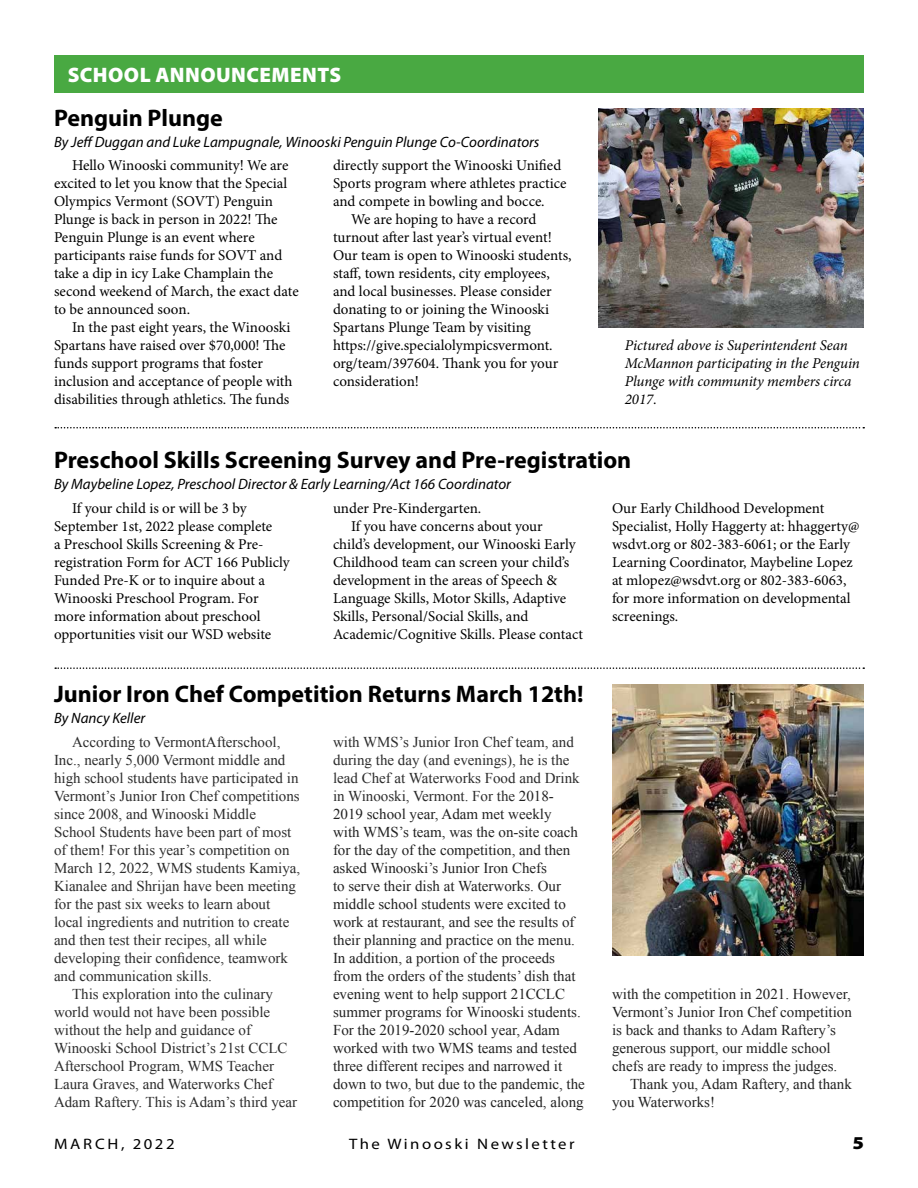
<style>
.page{position:relative;width:918px;height:1188px;background:#fff}
.page>*{position:absolute;margin:0;border:0;box-sizing:border-box;transform-origin:0 0}
.t1{font:700 24px "Myriad Pro";color:#000}
.t2{font:900 21px "Myriad Pro";letter-spacing:.02em;color:#fff}
.t3{font:900 18.15px "Myriad Pro";color:#000;scale:1.11 1}
.t4{font:15.15px "Myriad Pro";letter-spacing:.145em;color:#000;scale:1.11 1}
.t5{font:15px/18px "Minion Pro";color:#000}
.t6{font:15px/18px "Times New Roman";color:#222}
.t7{font:15px/18px "Times New Roman";color:#2d2d2d}
.t8{font:italic 15px "Myriad Pro";color:#000}
.t9{font:italic 15px/18px "Minion Pro";letter-spacing:-.01em;color:#000}
.s1{color:#2d2d2d}
</style>
<div class="page">
<svg style="left:55px;top:427px;width:809px;height:1px"></svg>
<svg style="left:55px;top:667px;width:809px;height:2px"></svg>
<div style="left:54px;top:55px;width:810px;height:38px;background:#49a942"></div>
<img style="left:598px;top:108px;width:266px;height:220px">
<img style="left:612px;top:684px;width:252px;height:271px">
<p class="t2" style="left:68px;top:60px;width:275px">SCHOOL ANNOUNCEMENTS</p>
<h2 class="t1" style="left:54px;top:102px;width:170px">Penguin Plunge</h2>
<p class="t8" style="left:54px;top:133px;width:487px">By Jef Duggan and Luke Lampugnale, Winooski Penguin Plunge Co-Coordinators</p>
<p class="t5" style="left:54px;top:157px;width:246px;text-indent:18px">Hello Winooski community! We are excited to let you know that the Special Olympics Vermont (SOVT) Penguin Plunge is back in person in 2022! Te Penguin Plunge is an event where participants raise funds for SOVT and take a dip in icy Lake Champlain the second weekend of March, the exact date to be announced soon.</p>
<p class="t5" style="left:54px;top:319px;width:240px;text-indent:18px">In the past eight years, the Winooski Spartans have raised over $70,000! Te funds support programs that foster inclusion and acceptance of people with disabilities through athletics. Te funds</p>
<p class="t5" style="left:333px;top:157px;width:235px">directly support the Winooski Unifed<br>Sports program where athletes practice and compete in bowling and bocce.</p>
<p class="t5" style="left:333px;top:211px;width:240px;text-indent:18px">We are hoping to have a record turnout afer last year’s virtual event!<br>Our team is open to Winooski students, staf, town residents, city employees, and local businesses. Please consider donating to or joining the Winooski Spartans Plunge Team by visiting https://give.specialolympicsvermont. org/team/397604. Tank you for your consideration!</p>
<p class="t9" style="left:625px;top:336px;width:237px">Pictured above is Superintendent Sean<br>McMannon participating in the Penguin<br>Plunge with community members circa<br>2017.</p>
<h2 class="t1" style="left:54px;top:445px;width:579px">Preschool Skills Screening Survey and Pre-registration</h2>
<p class="t8" style="left:54px;top:475px;width:459px">By Maybeline Lopez, Preschool Director &amp; Early Learning/Act 166 Coordinator</p>
<p class="t5" style="left:72px;top:499px;width:176px">If your child is or will be 3 by</p>
<p class="t5" style="left:333px;top:499px;width:150px">under Pre-Kindergarten.</p>
<p class="t5" style="left:612px;top:499px;width:214px">Our Early Childhood Development</p>
<p class="t5" style="left:54px;top:517px;width:220px">September 1st, 2022 please complete</p>
<p class="t5" style="left:351px;top:517px;width:193px">If you have concerns about your</p>
<p class="t5" style="left:612px;top:517px;width:249px">Specialist, Holly Haggerty at: hhaggerty@</p>
<p class="t5" style="left:54px;top:535px;width:211px">a Preschool Skills Screening &amp; Pre-</p>
<p class="t5" style="left:333px;top:535px;width:244px">child’s development, our Winooski Early</p>
<p class="t5" style="left:612px;top:535px;width:240px">wsdvt.org or 802-383-6061; or the Early</p>
<p class="t5" style="left:54px;top:553px;width:237px">registration Form for ACT 166 Publicly</p>
<p class="t5" style="left:333px;top:553px;width:238px">Childhood team can screen your child’s</p>
<p class="t5" style="left:612px;top:553px;width:242px">Learning Coordinator, Maybeline Lopez</p>
<p class="t5" style="left:54px;top:571px;width:213px">Funded Pre-K or to inquire about a</p>
<p class="t5" style="left:333px;top:571px;width:226px">development in the areas of Speech &amp;</p>
<p class="t5" style="left:612px;top:571px;width:236px">at mlopez@wsdvt.org or 802-383-6063,</p>
<p class="t5" style="left:54px;top:589px;width:206px">Winooski Preschool Program. For</p>
<p class="t5" style="left:333px;top:589px;width:235px">Language Skills, Motor Skills, Adaptive</p>
<p class="t5" style="left:612px;top:589px;width:240px">for more information on developmental</p>
<p class="t5" style="left:54px;top:607px;width:208px">more information about preschool</p>
<p class="t5" style="left:333px;top:607px;width:197px">Skills, Personal/Social Skills, and</p>
<p class="t5" style="left:612px;top:607px;width:68px">screenings.</p>
<p class="t5" style="left:54px;top:625px;width:219px">opportunities visit our WSD website</p>
<p class="t5" style="left:333px;top:625px;width:252px">Academic/Cognitive Skills. Please contact</p>
<h2 class="t1" style="left:54px;top:679px;width:531px">Junior Iron Chef Competition Returns March 12th!</h2>
<p class="t8" style="left:54px;top:709px;width:93px">By Nancy Keller</p>
<p class="t7" style="left:54px;top:733px;width:248px;text-indent:18px">According to VermontAfterschool, Inc., nearly 5,000 Vermont middle and high school students have participated in Vermont’s Junior Iron Chef competitions since 2008, and Winooski Middle School Students have been part of most of them! For this year’s competition on March 12, 2022, WMS students Kamiya, Kianalee and Shrijan have been meeting for the past six weeks to learn about local ingredients and nutrition to create and then test their recipes, all while developing their confidence, teamwork and communication skills.</p>
<p class="t7" style="left:54px;top:985px;width:245px;text-indent:18px">This exploration into the culinary world would not have been possible without the help and guidance of Winooski School District’s 21st CCLC Afterschool Program, WMS Teacher Laura Graves, and Waterworks Chef Adam Raftery. This is Adam’s third year</p>
<p class="t6" style="left:333px;top:733px;width:253px"><span class="s1">with WMS’s Junior Iron Chef team, and during the day (and evenings), he is the lead Chef at Waterworks Food and Drink in Winooski, Vermont. For the</span> 2018- 2019 school year, Adam met weekly<br>with WMS’s team, was the on-site coach for the day of the competition, and then asked Winooski’s Junior Iron Chefs<br>to serve their dish at Waterworks. Our middle school students were excited to work at restaurant, and see the results of their planning and practice on the menu.<br>In addition, a portion of the proceeds from the orders of the students’ dish that evening went to help support 21CCLC summer programs for Winooski students.<br>For the 2019-2020 school year, Adam worked with two WMS teams and tested three different recipes and narrowed it down to two, but due to the pandemic, the competition for 2020 was canceled, along</p>
<p class="t6" style="left:612px;top:985px;width:241px">with the competition in 2021. However, Vermont’s Junior Iron Chef competition is back and thanks to Adam Raftery’s generous support, our middle school chefs are ready to impress the judges.</p>
<p class="t6" style="left:612px;top:1075px;width:241px;text-indent:18px">Thank you, Adam Raftery, and thank you Waterworks!</p>
<p class="t4" style="left:54px;top:1135px;width:110px">MARCH, 2022</p>
<p class="t4" style="left:349px;top:1135px;width:205px">The Winooski Newsletter</p>
<p class="t3" style="left:853px;top:1131px;width:12px">5</p>
</div>
